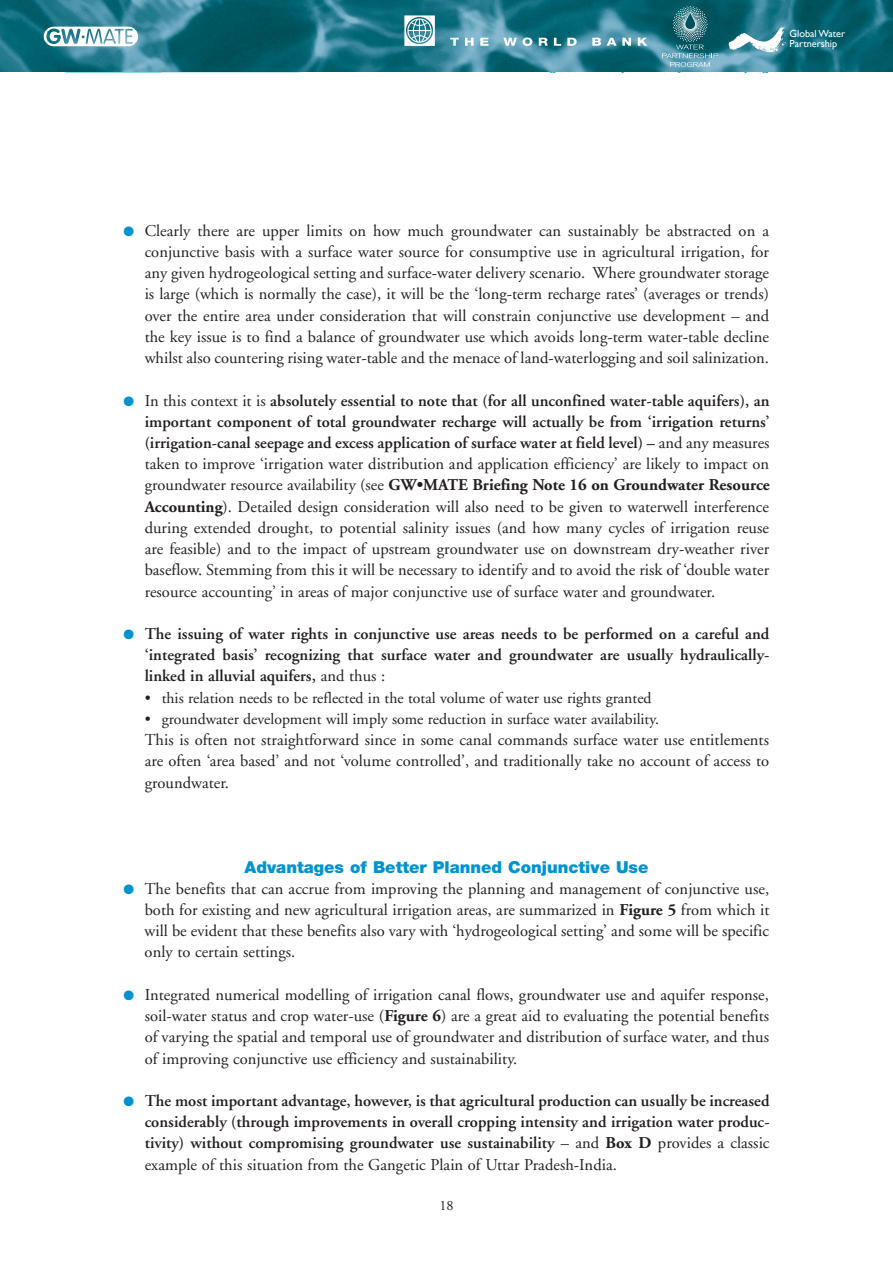
<style>
.page{position:relative;width:893px;height:1263px;background:#fff}
.page>*{position:absolute;margin:0;border:0;box-sizing:border-box;transform-origin:0 0}
.t1{font:16.5px/21.1px "Adobe Garamond";color:#231f20;text-align:justify}
.t2{font:600 16.5px/21.1px "Adobe Garamond";color:#231f20;text-align:justify}
.t3{font:900 16.5px "Helvetica Neue";color:#0093d0}
.t4{font:15.75px "Adobe Garamond";color:#231f20}
.t5{font:14.25px "Adobe Garamond";color:#231f20}
.t6{font:10.2px/10.2px "Gill Sans";color:#fff}
.s1{color:#0093d0}
.s2{font-weight:600}
.s3{font-weight:700}
.s4{font-weight:400}
</style>
<div class="page">
<img style="left:0;top:0;width:893px;height:72px">
<svg style="left:404px;top:15px;width:31px;height:31px"></svg>
<svg style="left:450px;top:38px;width:9px;height:8px"></svg>
<svg style="left:465px;top:38px;width:9px;height:8px"></svg>
<svg style="left:480px;top:38px;width:8px;height:8px"></svg>
<svg style="left:503px;top:38px;width:29px;height:8px"></svg>
<svg style="left:539px;top:38px;width:9px;height:8px"></svg>
<svg style="left:554px;top:38px;width:7px;height:8px"></svg>
<svg style="left:567px;top:38px;width:10px;height:8px"></svg>
<svg style="left:592px;top:38px;width:39px;height:8px"></svg>
<svg style="left:638px;top:38px;width:9px;height:8px"></svg>
<svg style="left:44px;top:27px;width:94px;height:19px"></svg>
<svg style="left:662px;top:6px;width:56px;height:61px;background:#3b7f8b"></svg>
<svg style="left:736px;top:34px;width:6px;height:4px"></svg>
<svg style="left:749px;top:25px;width:38px;height:28px"></svg>
<p class="t6" style="left:790px;top:28px;width:57px">Global Water<br>Partnership</p>
<p class="t1" style="left:145px;top:220px;width:626px;text-indent:-21px"><span class="s1">●</span> Clearly there are upper limits on how much groundwater can sustainably be abstracted on a conjunctive basis with a surface water source for consumptive use in agricultural irrigation, for any given hydrogeological setting and surface-water delivery scenario. Where groundwater storage is large (which is normally the case), it will be the ‘long-term recharge rates’ (averages or trends) over the entire area under consideration that will constrain conjunctive use development – and the key issue is to find a balance of groundwater use which avoids long-term water-table decline whilst also countering rising water-table and the menace of land-waterlogging and soil salinization.</p>
<p class="t1" style="left:145px;top:390px;width:627px;text-indent:-21px"><span class="s1">●</span> In this context it is <span class="s2">absolutely essential to note that (for all unconfined water-table aquifers), an important component of total groundwater recharge will actually be from ‘irrigation returns’ (irrigation-canal seepage and excess application of surface water at field level) –</span> and any measures taken to improve ‘irrigation water distribution and application efficiency’ are likely to impact on groundwater resource availability (see <span class="s3">GW•MATE Briefing Note 16 on Groundwater Resource Accounting</span>). Detailed design consideration will also need to be given to waterwell interference during extended drought, to potential salinity issues (and how many cycles of irrigation reuse are feasible) and to the impact of upstream groundwater use on downstream dry-weather river baseflow. Stemming from this it will be necessary to identify and to avoid the risk of ‘double water resource accounting’ in areas of major conjunctive use of surface water and groundwater.</p>
<p class="t2" style="left:145px;top:623px;width:626px;text-indent:-21px"><span class="s1">●</span> The issuing of water rights in conjunctive use areas needs to be performed on a careful and ‘integrated basis’ recognizing that surface water and groundwater are usually hydraulically&shy;linked in alluvial aquifers, <span class="s4">and thus :</span></p>
<p class="t4" style="left:145px;top:689px;width:508px">• this relation needs to be reflected in the total volume of water use rights granted</p>
<p class="t4" style="left:145px;top:710px;width:516px">• groundwater development will imply some reduction in surface water availability.</p>
<p class="t1" style="left:145px;top:730px;width:626px">This is often not straightforward since in some canal commands surface water use entitlements are often ‘area based’ and not ‘volume controlled’, and traditionally take no account of access to groundwater.</p>
<p class="t3" style="left:244px;top:857px;width:405px">Advantages of Better Planned Conjunctive Use</p>
<p class="t1" style="left:145px;top:878px;width:626px;text-indent:-21px"><span class="s1">●</span> The benefits that can accrue from improving the planning and management of conjunctive use, both for existing and new agricultural irrigation areas, are summarized in <span class="s3">Figure 5</span> from which it will be evident that these benefits also vary with ‘hydrogeological setting’ and some will be specific only to certain settings.</p>
<p class="t1" style="left:145px;top:984px;width:626px;text-indent:-21px"><span class="s1">●</span> Integrated numerical modelling of irrigation canal flows, groundwater use and aquifer response, soil-water status and crop water-use (<span class="s3">Figure 6</span>) are a great aid to evaluating the potential benefits of varying the spatial and temporal use of groundwater and distribution of surface water, and thus of improving conjunctive use efficiency and sustainability.</p>
<p class="t2" style="left:145px;top:1090px;width:626px;text-indent:-21px"><span class="s1">●</span> The most important advantage, however, is that agricultural production can usually be increased considerably (through improvements in overall cropping intensity and irrigation water produc&shy;tivity) without compromising groundwater use sustainability <span class="s4">– and</span> <span class="s3">Box D</span> <span class="s4">provides a classic example of this situation from the Gangetic Plain of Uttar Pradesh-India.</span></p>
<p class="t5" style="left:439px;top:1197px;width:16px">18</p>
</div>
